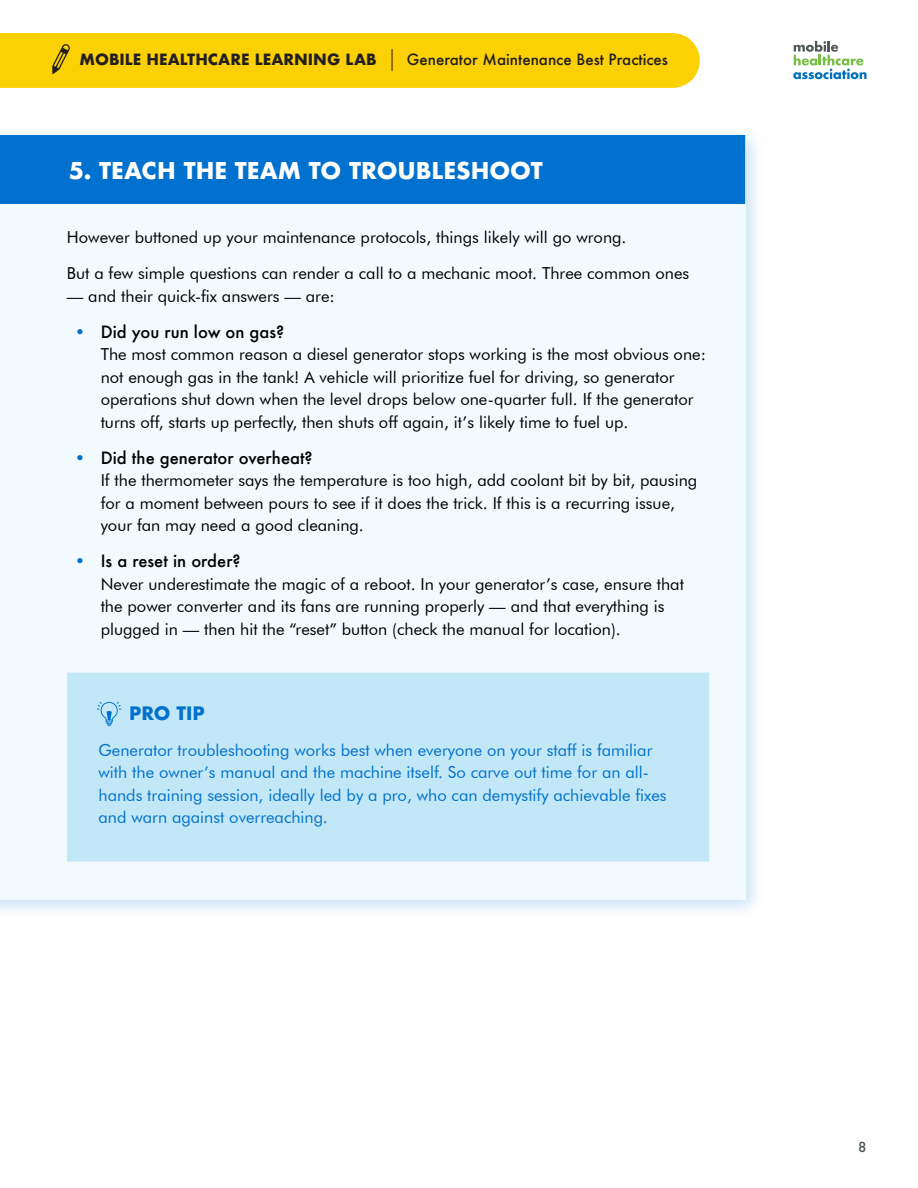
<style>
.page{position:relative;width:918px;height:1188px;background:#fff}
.page>*{position:absolute;margin:0;border:0;box-sizing:border-box;transform-origin:0 0}
.h4_blue{font:700 22.5px "Futura";color:#fff}
.t1{font:700 18px "Futura";color:#0071ce}
.body_xsmall{font:16.5px/22.5px "Futura BT";color:#000}
.body_xsmall-2{font:16.5px/22.5px "Futura BT";color:#0071ce}
.t2{font:500 15.15px "Futura";color:#231f20}
.t3{font:700 15.15px "Futura";color:#231f20}
.t4{font:500 13.5px "Futura";color:#4f5858}
.s1{font-family:"Futura";font-weight:500;color:#0071ce}
.s2{font-family:"Futura";font-weight:500}
</style>
<div class="page">
<svg style="left:793px;top:41px;width:74px;height:38px"></svg>
<div style="left:0;top:33px;width:700px;height:55px;background:#fcd103"></div>
<div style="left:0;top:125px;width:765px;height:795px;background:#0071ce;opacity:.22"></div>
<div style="left:0;top:135px;width:745px;height:765px;background:#f2fafd"></div>
<div style="left:67px;top:673px;width:642px;height:189px;background:#c2e7f6"></div>
<svg style="left:97px;top:702px;width:24px;height:24px"></svg>
<div style="left:0;top:135px;width:745px;height:69px;background:#0071ce"></div>
<p class="t3" style="left:80px;top:49px;width:299px">MOBILE HEALTHCARE LEARNING LAB</p>
<p class="t2" style="left:407px;top:49px;width:263px">Generator Maintenance Best Practices</p>
<p class="h4_blue" style="left:69px;top:154px;width:476px">5. TEACH THE TEAM TO TROUBLESHOOT</p>
<p class="body_xsmall" style="left:67px;top:226px;width:561px">However buttoned up your maintenance protocols, things likely will go wrong.</p>
<p class="body_xsmall" style="left:67px;top:262px;width:624px">But a few simple questions can render a call to a mechanic moot. Three common ones</p>
<p class="body_xsmall" style="left:67px;top:284px;width:269px">— and their quick-fix answers — are:</p>
<p class="body_xsmall" style="left:101px;top:320px;width:607px;text-indent:-27px"><span class="s1">•</span> <span class="s2">Did you run low on gas?<br></span>The most common reason a diesel generator stops working is the most obvious one: not enough gas in the tank! A vehicle will prioritize fuel for driving, so generator operations shut down when the level drops below one-quarter full. If the generator turns off, starts up perfectly, then shuts off again, it’s likely time to fuel up.</p>
<p class="body_xsmall" style="left:101px;top:446px;width:598px;text-indent:-27px"><span class="s1">•</span> <span class="s2">Did the generator overheat?<br></span>If the thermometer says the temperature is too high, add coolant bit by bit, pausing for a moment between pours to see if it does the trick. If this is a recurring issue, your fan may need a good cleaning.</p>
<p class="body_xsmall" style="left:101px;top:550px;width:585px;text-indent:-27px"><span class="s1">•</span> <span class="s2">Is a reset in order?<br></span>Never underestimate the magic of a reboot. In your generator’s case, ensure that the power converter and its fans are running properly — and that everything is plugged in — then hit the “reset” button (check the manual for location).</p>
<p class="t1" style="left:129px;top:700px;width:77px">PRO TIP</p>
<p class="body_xsmall-2" style="left:99px;top:739px;width:570px">Generator troubleshooting works best when everyone on your staff is familiar with the owner’s manual and the machine itself. So carve out time for an all&shy;hands training session, ideally led by a pro, who can demystify achievable fixes and warn against overreaching.</p>
<p class="t4" style="left:858px;top:1137px;width:10px">8</p>
</div>
